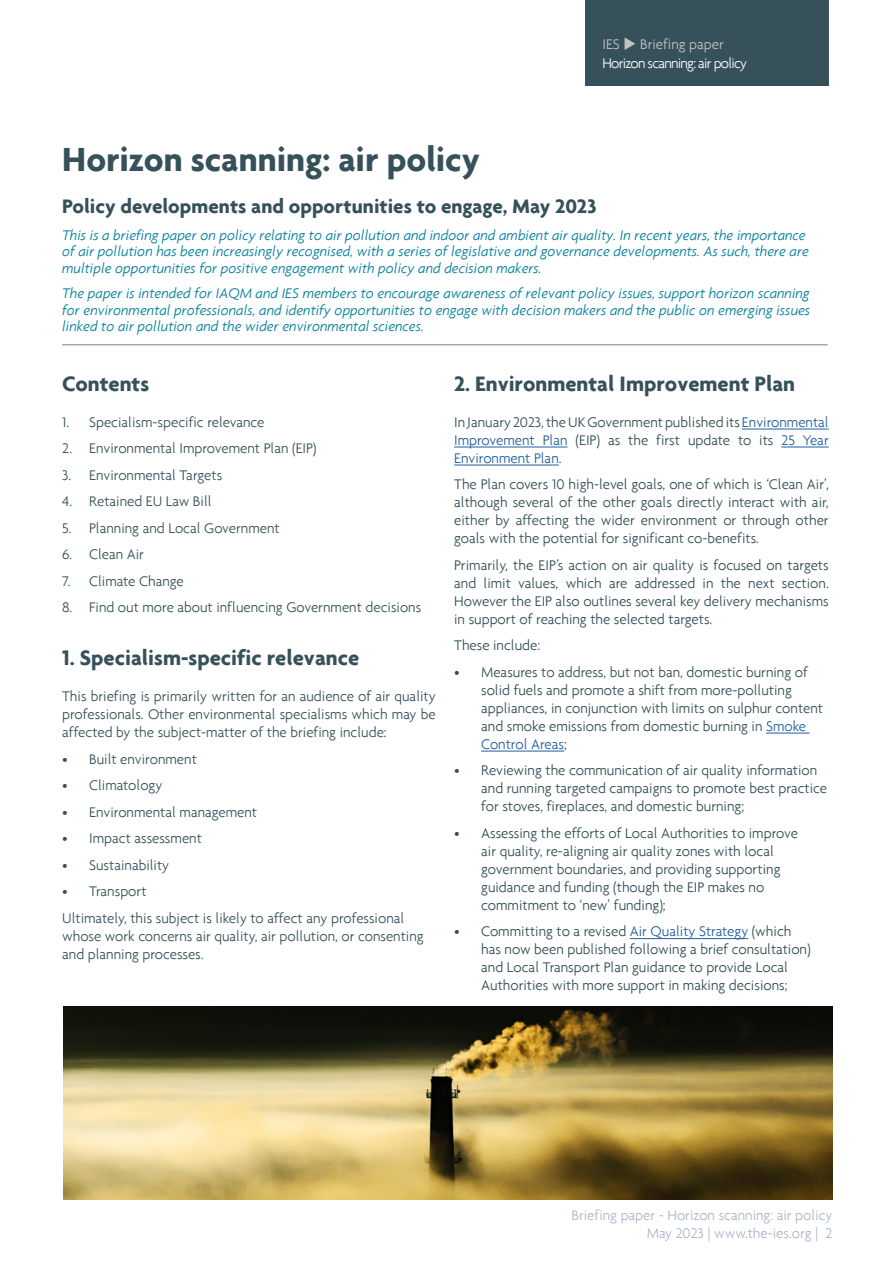
<style>
.page{position:relative;width:893px;height:1263px;background:#fff}
.page>*{position:absolute;margin:0;border:0;box-sizing:border-box;transform-origin:0 0}
.t1{font:700 36px "Agenda";letter-spacing:-.005em;color:#365159}
.t2{font:700 22.5px "Agenda";color:#365159}
.t3{font:700 21px "Agenda";color:#365159}
.t4{font:300 15px/18px "Agenda";color:#314e55}
.t5{font:300 15px/18px "Agenda";color:#365159}
.t6{font:italic 300 15px/16.5px "Agenda";color:#007e9a}
.t7{font:300 15px/18px "Agenda";color:#aab6c9;text-align:right}
.t8{font:300 15px/19.5px "Agenda";letter-spacing:-.05em;color:#fff}
.s1{color:#c2c2c4}
.s2{color:#215e9e}
</style>
<div class="page">
<div style="left:585px;top:0;width:244px;height:85px;background:#365159"></div>
<hr style="left:62px;top:344px;width:766px;height:1px;background:#6c819b">
<hr style="left:742px;top:429px;width:87px;height:1px;background:#215e9e">
<hr style="left:454px;top:447px;width:113px;height:1px;background:#215e9e">
<hr style="left:781px;top:447px;width:48px;height:1px;background:#215e9e">
<hr style="left:454px;top:465px;width:105px;height:1px;background:#215e9e">
<hr style="left:766px;top:733px;width:44px;height:1px;background:#215e9e">
<hr style="left:481px;top:751px;width:83px;height:1px;background:#215e9e">
<hr style="left:630px;top:938px;width:118px;height:1px;background:#215e9e">
<img style="left:64px;top:1006px;width:768px;height:193px">
<p class="t8" style="left:602px;top:34px;width:146px"><span class="s1">IES</span> <span class="s1">◆ Briefing paper<br></span>Horizon scanning: air policy</p>
<h1 class="t1" style="left:62px;top:137px;width:419px">Horizon scanning: air policy</h1>
<h3 class="t3" style="left:62px;top:193px;width:536px">Policy developments and opportunities to engage, May 2023</h3>
<p class="t6" style="left:62px;top:227px;width:748px">This is a briefing paper on policy relating to air pollution and indoor and ambient air quality. In recent years, the importance of air pollution has been increasingly recognised, with a series of legislative and governance developments. As such, there are multiple opportunities for positive engagement with policy and decision makers.</p>
<p class="t6" style="left:62px;top:285px;width:750px;text-align:justify">The paper is intended for IAQM and IES members to encourage awareness of relevant policy issues, support horizon scanning for environmental professionals, and identify opportunities to engage with decision makers and the public on emerging issues linked to air pollution and the wider environmental sciences.</p>
<h2 class="t2" style="left:62px;top:370px;width:89px">Contents</h2>
<p class="t5" style="left:62px;top:413px;width:204px">1. Specialism-specific relevance</p>
<p class="t5" style="left:62px;top:439px;width:256px">2. Environmental Improvement Plan (EIP)</p>
<p class="t5" style="left:62px;top:466px;width:162px">3. Environmental Targets</p>
<p class="t5" style="left:62px;top:492px;width:151px">4. Retained EU Law Bill</p>
<p class="t5" style="left:62px;top:519px;width:219px">5. Planning and Local Government</p>
<p class="t5" style="left:62px;top:545px;width:83px">6. Clean Air</p>
<p class="t5" style="left:62px;top:572px;width:123px">7. Climate Change</p>
<p class="t5" style="left:62px;top:598px;width:361px">8. Find out more about influencing Government decisions</p>
<h2 class="t2" style="left:62px;top:644px;width:299px">1. Specialism-specific relevance</h2>
<p class="t5" style="left:62px;top:687px;width:375px;text-align:justify">This briefing is primarily written for an audience of air quality professionals. Other environmental specialisms which may be affected by the subject-matter of the briefing include:</p>
<p class="t5" style="left:62px;top:750px;width:136px">• Built environment</p>
<p class="t5" style="left:62px;top:776px;width:102px">• Climatology</p>
<p class="t5" style="left:62px;top:803px;width:196px">• Environmental management</p>
<p class="t5" style="left:62px;top:829px;width:141px">• Impact assessment</p>
<p class="t5" style="left:62px;top:856px;width:109px">• Sustainability</p>
<p class="t5" style="left:62px;top:878px;width:344px;line-height:26.5px">• Transport<br>Ultimately, this subject is likely to affect any professional</p>
<p class="t5" style="left:62px;top:927px;width:363px">whose work concerns air quality, air pollution, or consenting and planning processes.</p>
<h2 class="t2" style="left:454px;top:370px;width:342px">2. Environmental Improvement Plan</h2>
<p class="t4" style="left:454px;top:413px;width:376px;text-align:justify">In January 2023, the UK Government published its <span class="s2">Environmental Improvement Plan</span> (EIP) as the first update to its <span class="s2">25 Year Environment Plan</span>.</p>
<p class="t4" style="left:454px;top:475px;width:376px;text-align:justify">The Plan covers 10 high-level goals, one of which is ‘Clean Air’, although several of the other goals directly interact with air, either by affecting the wider environment or through other goals with the potential for significant co-benefits.</p>
<p class="t4" style="left:454px;top:556px;width:376px;text-align:justify">Primarily, the EIP’s action on air quality is focused on targets and limit values, which are addressed in the next section.<br>However the EIP also outlines several key delivery mechanisms in support of reaching the selected targets.</p>
<p class="t4" style="left:454px;top:636px;width:87px">These include:</p>
<p class="t4" style="left:481px;top:663px;width:343px;text-indent:-27px">• Measures to address, but not ban, domestic burning of solid fuels and promote a shift from more-polluting appliances, in conjunction with limits on sulphur content and smoke emissions from domestic burning in <span class="s2">Smoke Control Areas</span>;</p>
<p class="t4" style="left:481px;top:761px;width:347px;text-indent:-27px">• Reviewing the communication of air quality information and running targeted campaigns to promote best practice for stoves, fireplaces, and domestic burning;</p>
<p class="t4" style="left:481px;top:824px;width:318px;text-indent:-27px">• Assessing the efforts of Local Authorities to improve air quality, re-aligning air quality zones with local government boundaries, and providing supporting guidance and funding (though the EIP makes no commitment to ‘new’ funding);</p>
<p class="t4" style="left:481px;top:922px;width:331px;text-indent:-27px">• Committing to a revised <span class="s2">Air Quality Strategy</span> (which has now been published following a brief consultation) and Local Transport Plan guidance to provide Local Authorities with more support in making decisions;</p>
<p class="t7" style="left:571px;top:1206px;width:262px">Briefing paper - Horizon scanning: air policy<br>May 2023 | www.the-ies.org | 2</p>
</div>
